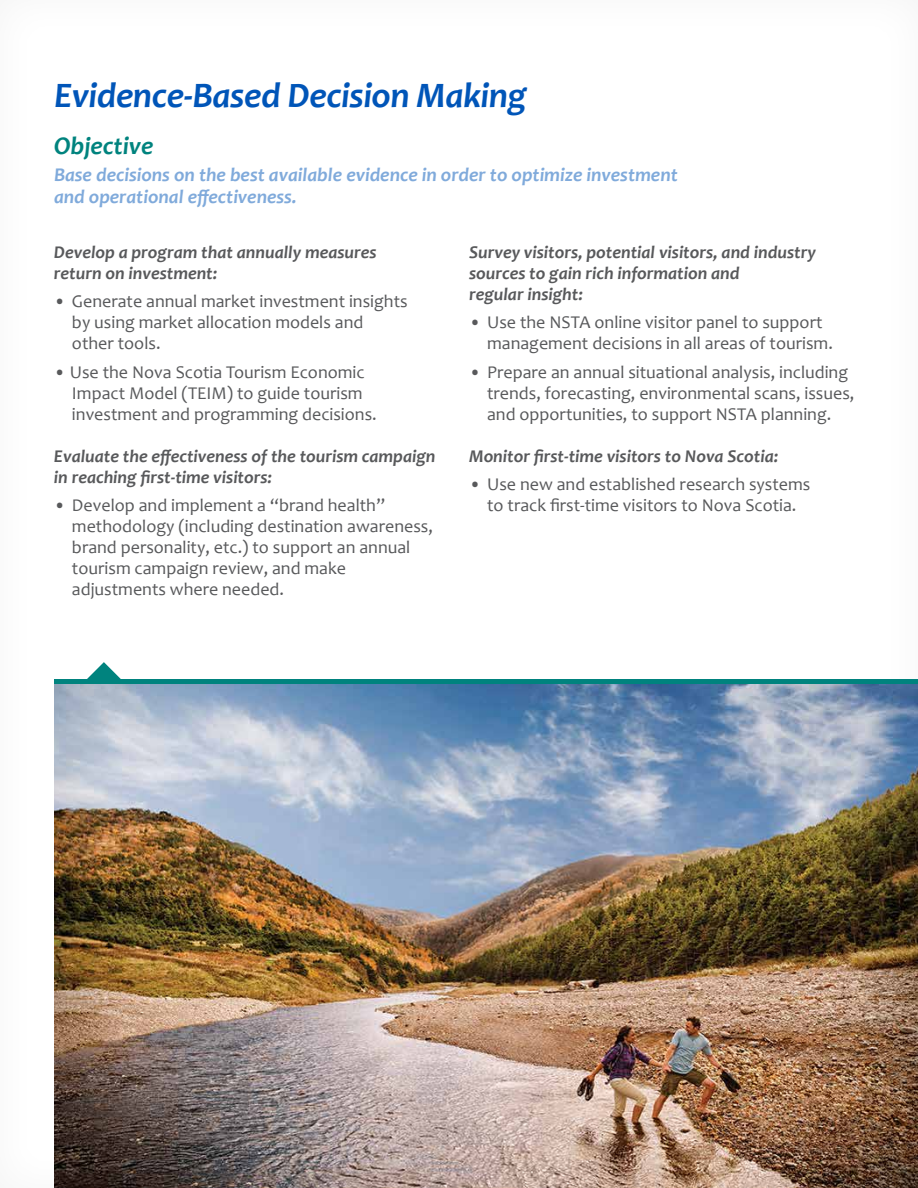
<style>
.page{position:relative;width:918px;height:1188px;background:#fff}
.page>*{position:absolute;margin:0;border:0;box-sizing:border-box;transform-origin:0 0}
.t1{font:italic 700 36px "Candara";letter-spacing:-.01em;color:#0055b8}
.t2{font:italic 700 25.5px "Candara";color:#00837e}
.t3{font:italic 700 19.5px/22.5px "Candara";color:#80aadb}
.t4{font:18px/21px "Candara";color:#58595b}
.t5{font:italic 700 18px/21px "Candara";color:#58595b}
</style>
<div class="page">
<svg style="left:86px;top:662px;width:36px;height:23px"></svg>
<img style="left:54px;top:685px;width:864px;height:503px">
<h1 class="t1" style="left:54px;top:73px;width:474px">Evidence-Based Decision Making</h1>
<h2 class="t2" style="left:54px;top:129px;width:101px">Objective</h2>
<p class="t3" style="left:54px;top:163px;width:625px">Base decisions on the best available evidence in order to optimize investment and operational effectiveness.</p>
<p class="t5" style="left:469px;top:241px;width:348px">Survey visitors, potential visitors, and industry sources to gain rich information and<br>regular insight:</p>
<p class="t4" style="left:487px;top:312px;width:347px;text-indent:-18px">• Use the NSTA online visitor panel to support management decisions in all areas of tourism.</p>
<p class="t4" style="left:487px;top:361px;width:369px;text-indent:-18px">• Prepare an annual situational analysis, including trends, forecasting, environmental scans, issues, and opportunities, to support NSTA planning.</p>
<p class="t5" style="left:469px;top:445px;width:311px">Monitor first-time visitors to Nova Scotia:</p>
<p class="t4" style="left:469px;top:474px;width:343px;text-align:center">• Use new and established research systems to track first-time visitors to Nova Scotia.</p>
<p class="t5" style="left:54px;top:241px;width:324px">Develop a program that annually measures return on investment:</p>
<p class="t4" style="left:72px;top:291px;width:337px;text-indent:-18px">• Generate annual market investment insights by using market allocation models and other tools.</p>
<p class="t4" style="left:72px;top:361px;width:306px;text-indent:-18px">• Use the Nova Scotia Tourism Economic<br>Impact Model (TEIM) to guide tourism investment and programming decisions.</p>
<p class="t5" style="left:54px;top:445px;width:383px">Evaluate the effectiveness of the tourism campaign in reaching first-time visitors:</p>
<p class="t4" style="left:72px;top:495px;width:362px;text-indent:-18px">• Develop and implement a “brand health” methodology (including destination awareness, brand personality, etc.) to support an annual tourism campaign review, and make adjustments where needed.</p>
</div>
